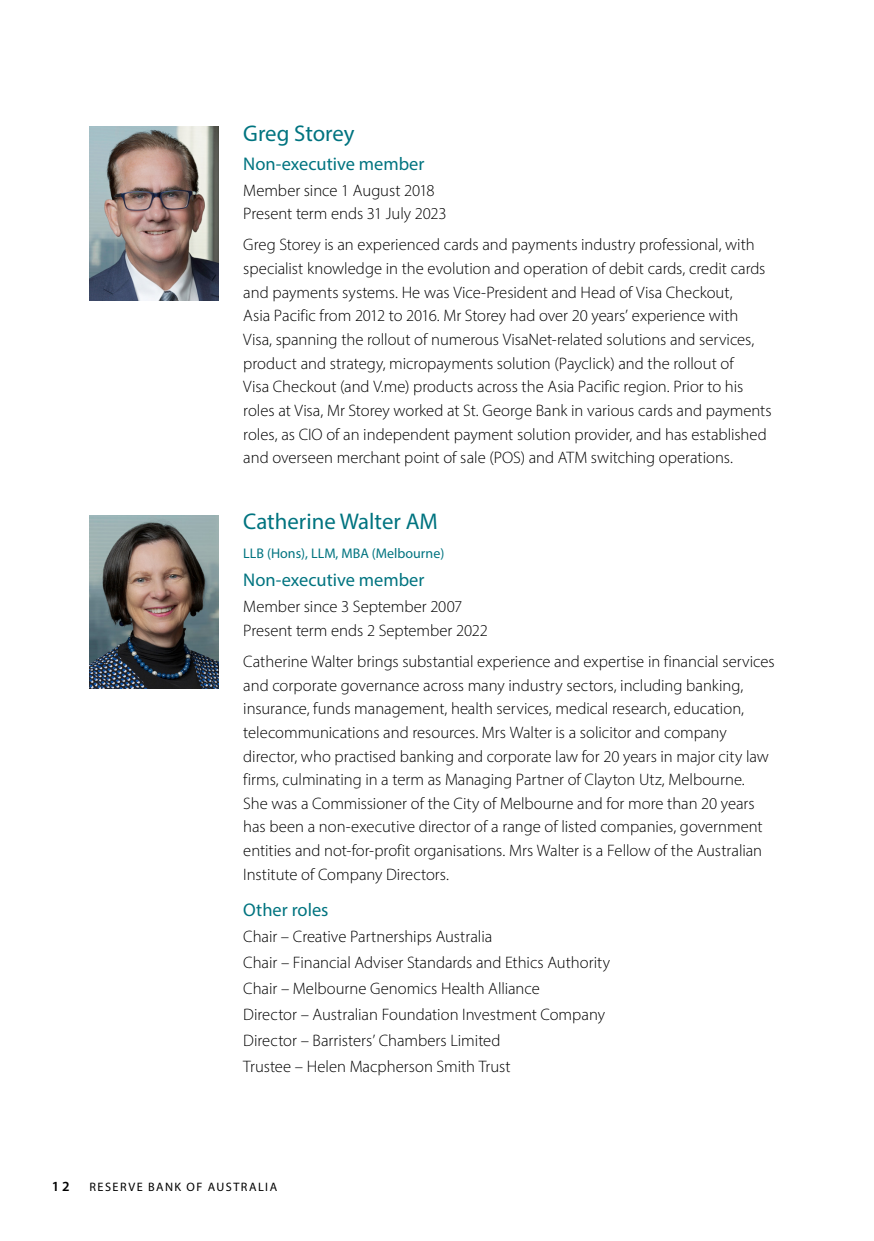
<style>
.page{position:relative;width:874px;height:1241px;background:#fff}
.page>*{position:absolute;margin:0;border:0;box-sizing:border-box;transform-origin:0 0}
.Heading_1{font:22.75px "Myriad Pro";color:#007480}
.Heading_2__5_after{font:18.38px "Myriad Pro";color:#007480}
.Body_copy{font:300 16.62px/23.6px "Myriad Pro";color:#000}
.Body_Roles{font:300 16.62px/23.6px "Myriad Pro";letter-spacing:-.005em;color:#000}
.Qualifications{font:14px "Myriad Pro";color:#007480}
.t1{font:600 14px "Myriad Pro";color:#000}
.t2{font:12.25px "Myriad Pro";letter-spacing:.12em;color:#000}
</style>
<div class="page">
<img style="left:89px;top:127px;width:129px;height:173px">
<img style="left:89px;top:515px;width:129px;height:173px">
<p class="Heading_1" style="left:243px;top:119px;width:113px">Greg Storey</p>
<p class="Heading_2__5_after" style="left:243px;top:152px;width:182px">Non-executive member</p>
<p class="Body_Roles" style="left:243px;top:178px;width:205px">Member since 1 August 2018<br>Present term ends 31 July 2023</p>
<p class="Body_copy" style="left:243px;top:233px;width:529px">Greg Storey is an experienced cards and payments industry professional, with specialist knowledge in the evolution and operation of debit cards, credit cards and payments systems. He was Vice-President and Head of Visa Checkout,<br>Asia Pacific from 2012 to 2016. Mr Storey had over 20 years’ experience with<br>Visa, spanning the rollout of numerous VisaNet-related solutions and services, product and strategy, micropayments solution (Payclick) and the rollout of<br>Visa Checkout (and V.me) products across the Asia Pacific region. Prior to his roles at Visa, Mr Storey worked at St. George Bank in various cards and payments roles, as CIO of an independent payment solution provider, and has established and overseen merchant point of sale (POS) and ATM switching operations.</p>
<p class="Heading_1" style="left:243px;top:507px;width:196px">Catherine Walter AM</p>
<p class="Qualifications" style="left:243px;top:544px;width:202px">LLB (Hons), LLM, MBA (Melbourne)</p>
<p class="Heading_2__5_after" style="left:243px;top:568px;width:182px">Non-executive member</p>
<p class="Body_Roles" style="left:243px;top:594px;width:246px">Member since 3 September 2007<br>Present term ends 2 September 2022</p>
<p class="Body_copy" style="left:243px;top:649px;width:532px">Catherine Walter brings substantial experience and expertise in financial services and corporate governance across many industry sectors, including banking, insurance, funds management, health services, medical research, education, telecommunications and resources. Mrs Walter is a solicitor and company director, who practised banking and corporate law for 20 years in major city law firms, culminating in a term as Managing Partner of Clayton Utz, Melbourne.<br>She was a Commissioner of the City of Melbourne and for more than 20 years has been a non-executive director of a range of listed companies, government entities and not-for-profit organisations. Mrs Walter is a Fellow of the Australian Institute of Company Directors.</p>
<p class="Heading_2__5_after" style="left:243px;top:898px;width:87px">Other roles</p>
<p class="Body_Roles" style="left:243px;top:924px;width:250px">Chair – Creative Partnerships Australia</p>
<p class="Body_Roles" style="left:243px;top:950px;width:368px">Chair – Financial Adviser Standards and Ethics Authority</p>
<p class="Body_Roles" style="left:243px;top:976px;width:298px">Chair – Melbourne Genomics Health Alliance</p>
<p class="Body_Roles" style="left:243px;top:1002px;width:363px">Director – Australian Foundation Investment Company</p>
<p class="Body_Roles" style="left:243px;top:1028px;width:258px">Director – Barristers’ Chambers Limited</p>
<p class="Body_copy" style="left:243px;top:1054px;width:269px">Trustee – Helen Macpherson Smith Trust</p>
<p class="t1" style="left:52px;top:1177px;width:19px">12</p>
<p class="t2" style="left:89px;top:1179px;width:189px">RESERVE BANK OF AUSTRALIA</p>
</div>
